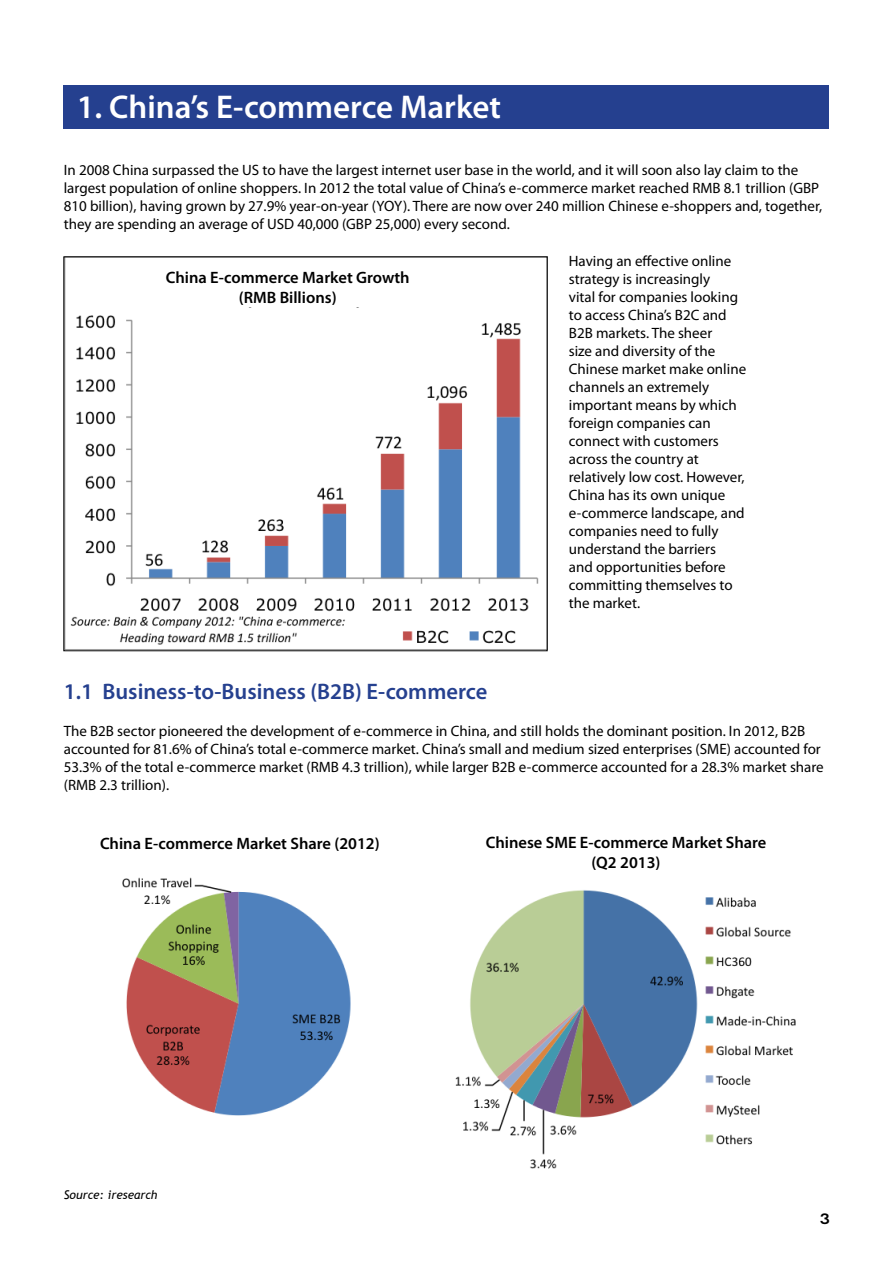
<style>
.page{position:relative;width:893px;height:1263px;background:#fff}
.page>*{position:absolute;margin:0;border:0;box-sizing:border-box;transform-origin:0 0}
.t1{font:600 33px "Myriad Pro";color:#fff}
.t2{font:600 22.5px "Myriad Pro";color:#25408f}
.t3{font:600 16.5px/19.8px "Myriad Pro";color:#000;text-align:center}
.t4{font:15px/18px "Myriad Pro";color:#000}
.t5{font:700 15px "Substance";color:#000}
.t6{font:italic 12px "Trebuchet MS";color:#000}
</style>
<div class="page">
<img style="left:65px;top:258px;width:474px;height:391px">
<img style="left:122px;top:877px;width:229px;height:239px">
<img style="left:455px;top:890px;width:341px;height:279px">
<div style="left:64px;top:85px;width:765px;height:44px;background:#25408f"></div>
<div style="left:120px;top:266px;width:335px;height:41px;background:#fff"></div>
<h1 class="t1" style="left:77px;top:86px;width:426px">1. China’s E-commerce Market</h1>
<p class="t4" style="left:64px;top:161px;width:760px">In 2008 China surpassed the US to have the largest internet user base in the world, and it will soon also lay claim to the largest population of online shoppers. In 2012 the total value of China’s e-commerce market reached RMB 8.1 trillion (GBP 810 billion), having grown by 27.9% year-on-year (YOY). There are now over 240 million Chinese e-shoppers and, together, they are spending an average of USD 40,000 (GBP 25,000) every second.</p>
<p class="t4" style="left:569px;top:252px;width:179px">Having an effective online strategy is increasingly<br>vital for companies looking to access China’s B2C and<br>B2B markets. The sheer<br>size and diversity of the<br>Chinese market make online channels an extremely important means by which foreign companies can connect with customers across the country at relatively low cost. However,<br>China has its own unique e-commerce landscape, and companies need to fully understand the barriers<br>and opportunities before committing themselves to the market.</p>
<p class="t3" style="left:166px;top:267px;width:246px">China E-commerce Market Growth (RMB Billions)</p>
<h2 class="t2" style="left:64px;top:677px;width:425px">1.1 Business-to-Business (B2B) E-commerce</h2>
<p class="t4" style="left:64px;top:722px;width:761px">The B2B sector pioneered the development of e-commerce in China, and still holds the dominant position. In 2012, B2B accounted for 81.6% of China’s total e-commerce market. China’s small and medium sized enterprises (SME) accounted for 53.3% of the total e-commerce market (RMB 4.3 trillion), while larger B2B e-commerce accounted for a 28.3% market share (RMB 2.3 trillion).</p>
<p class="t3" style="left:100px;top:833px;width:281px">China E-commerce Market Share (2012)</p>
<p class="t3" style="left:486px;top:832px;width:282px">Chinese SME E-commerce Market Share (Q2 2013)</p>
<p class="t6" style="left:64px;top:1188px;width:95px">Source: iresearch</p>
<p class="t5" style="left:820px;top:1210px;width:11px">3</p>
</div>
